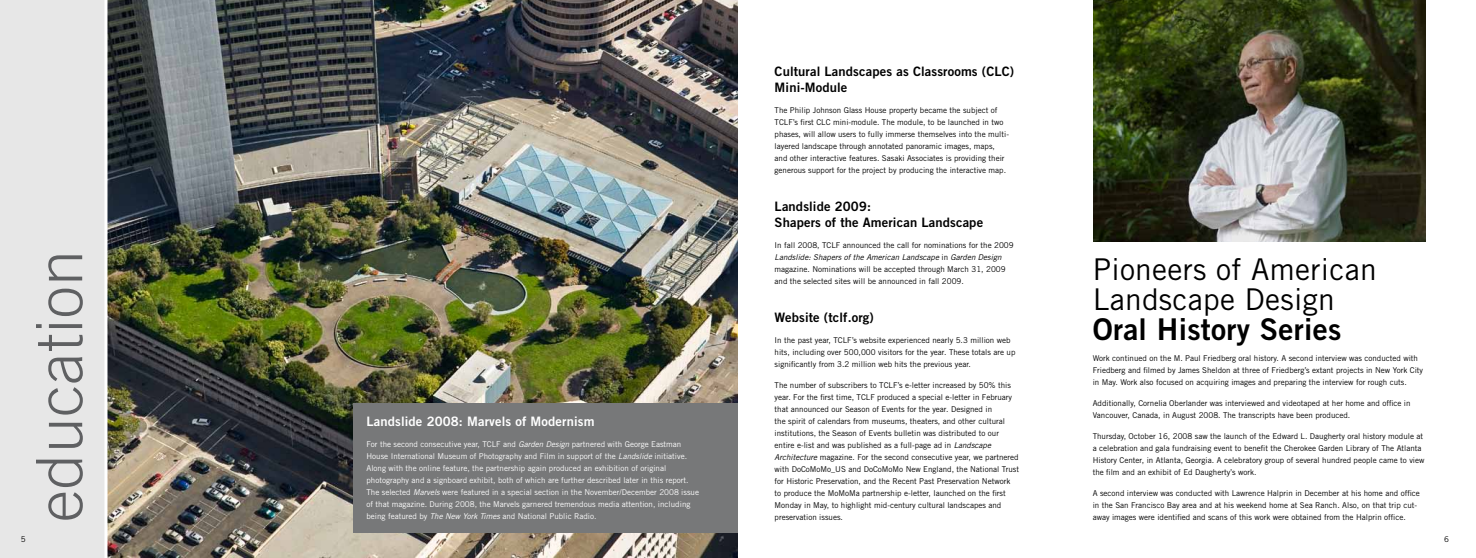
<style>
.page{position:relative;width:1476px;height:558px;background:#fff}
.page>*{position:absolute;margin:0;border:0;box-sizing:border-box;transform-origin:0 0}
.t1{font:300 64px "Trade Gothic LT Std";letter-spacing:.01em;color:#5f6062}
.t2{font:30px/30px "Trade Gothic";letter-spacing:.01em;color:#000}
.t3{font:30px "Trade Gothic Bold Two";letter-spacing:.01em;color:#000}
.t4{font:13px/15.6px "Trade Gothic LT Std Bd 2";letter-spacing:.01em;color:#000}
.t5{font:13px "Trade Gothic LT Std Bd 2";letter-spacing:.01em;color:#fff}
.t6{font:8px/12px "Trade Gothic LT Std";color:#000}
.t7{font:8px/12px "Trade Gothic LT Std";color:#fff}
.s1{font-style:italic}
</style>
<div class="page">
<img style="left:108px;top:0;width:630px;height:558px">
<div style="left:353px;top:403px;width:385px;height:130px;background:#777879"></div>
<div style="left:0;top:0;width:108px;height:558px;background:#e7e7e7"></div>
<img style="left:1093px;top:0;width:332px;height:242px">
<h1 class="t1" style="left:21px;top:522px;width:273px;rotate:-90deg">education</h1>
<h3 class="t5" style="left:366px;top:414px;width:230px">Landslide 2008: Marvels of Modernism</h3>
<p class="t7" style="left:366px;top:438px;width:334px">For the second consecutive year, TCLF and <span class="s1">Garden Design</span> partnered with George Eastman House International Museum of Photography and Film in support of the <span class="s1">Landslide</span> initiative.<br>Along with the online feature, the partnership again produced an exhibition of original photography and a signboard exhibit, both of which are further described later in this report.<br>The selected <span class="s1">Marvels</span> were featured in a special section in the November/December 2008 issue of that magazine. During 2008, the Marvels garnered tremendous media attention, including</p>
<p class="t7" style="left:366px;top:510px;width:232px">being featured by <span class="s1">The New York Times</span> and National Public Radio.</p>
<h3 class="t4" style="left:775px;top:64px;width:241px">Cultural Landscapes as Classrooms (CLC)<br>Mini-Module</h3>
<p class="t6" style="left:775px;top:104px;width:236px">The Philip Johnson Glass House property became the subject of TCLF’s first CLC mini-module. The module, to be launched in two phases, will allow users to fully immerse themselves into the multi&shy;layered landscape through annotated panoramic images, maps, and other interactive features. Sasaki Associates is providing their generous support for the project by producing the interactive map.</p>
<h3 class="t4" style="left:775px;top:198px;width:210px">Landslide 2009:<br>Shapers of the American Landscape</h3>
<p class="t6" style="left:775px;top:239px;width:241px">In fall 2008, TCLF announced the call for nominations for the 2009<br><span class="s1">Landslide: Shapers of the American Landscape</span> in <span class="s1">Garden Design </span>magazine. Nominations will be accepted through March 31, 2009 and the selected sites will be announced in fall 2009.</p>
<h3 class="t4" style="left:775px;top:309px;width:101px">Website (tclf.org)</h3>
<p class="t6" style="left:775px;top:334px;width:242px">In the past year, TCLF’s website experienced nearly 5.3 million web hits, including over 500,000 visitors for the year. These totals are up significantly from 3.2 million web hits the previous year.</p>
<p class="t6" style="left:775px;top:379px;width:246px">The number of subscribers to TCLF’s e-letter increased by 50% this year. For the first time, TCLF produced a special e-letter in February that announced our Season of Events for the year. Designed in<br>the spirit of calendars from museums, theaters, and other cultural institutions, the Season of Events bulletin was distributed to our entire e-list and was published as a full-page ad in <span class="s1">Landscape Architecture</span> magazine. For the second consecutive year, we partnered with DoCoMoMo_US and DoCoMoMo New England, the National Trust for Historic Preservation, and the Recent Past Preservation Network to produce the MoMoMa partnership e-letter, launched on the first Monday in May, to highlight mid-century cultural landscapes and preservation issues.</p>
<h2 class="t2" style="left:1093px;top:254px;width:285px">Pioneers of American<br>Landscape Design</h2>
<h2 class="t3" style="left:1093px;top:310px;width:250px">Oral History Series</h2>
<p class="t6" style="left:1093px;top:352px;width:332px">Work continued on the M. Paul Friedberg oral history. A second interview was conducted with<br>Friedberg and filmed by James Sheldon at three of Friedberg’s extant projects in New York City in May. Work also focused on acquiring images and preparing the interview for rough cuts.</p>
<p class="t6" style="left:1093px;top:397px;width:319px">Additionally, Cornelia Oberlander was interviewed and videotaped at her home and office in<br>Vancouver, Canada, in August 2008. The transcripts have been produced.</p>
<p class="t6" style="left:1093px;top:430px;width:333px">Thursday, October 16, 2008 saw the launch of the Edward L. Daugherty oral history module at a celebration and gala fundraising event to benefit the Cherokee Garden Library of The Atlanta History Center, in Atlanta, Georgia. A celebratory group of several hundred people came to view the film and an exhibit of Ed Daugherty’s work.</p>
<p class="t6" style="left:1093px;top:487px;width:329px">A second interview was conducted with Lawrence Halprin in December at his home and office in the San Francisco Bay area and at his weekend home at Sea Ranch. Also, on that trip cut&shy;away images were identified and scans of this work were obtained from the Halprin office.</p>
<p class="t6" style="left:21px;top:533px;width:6px">5</p>
<p class="t6" style="left:1444px;top:533px;width:6px">6</p>
</div>
